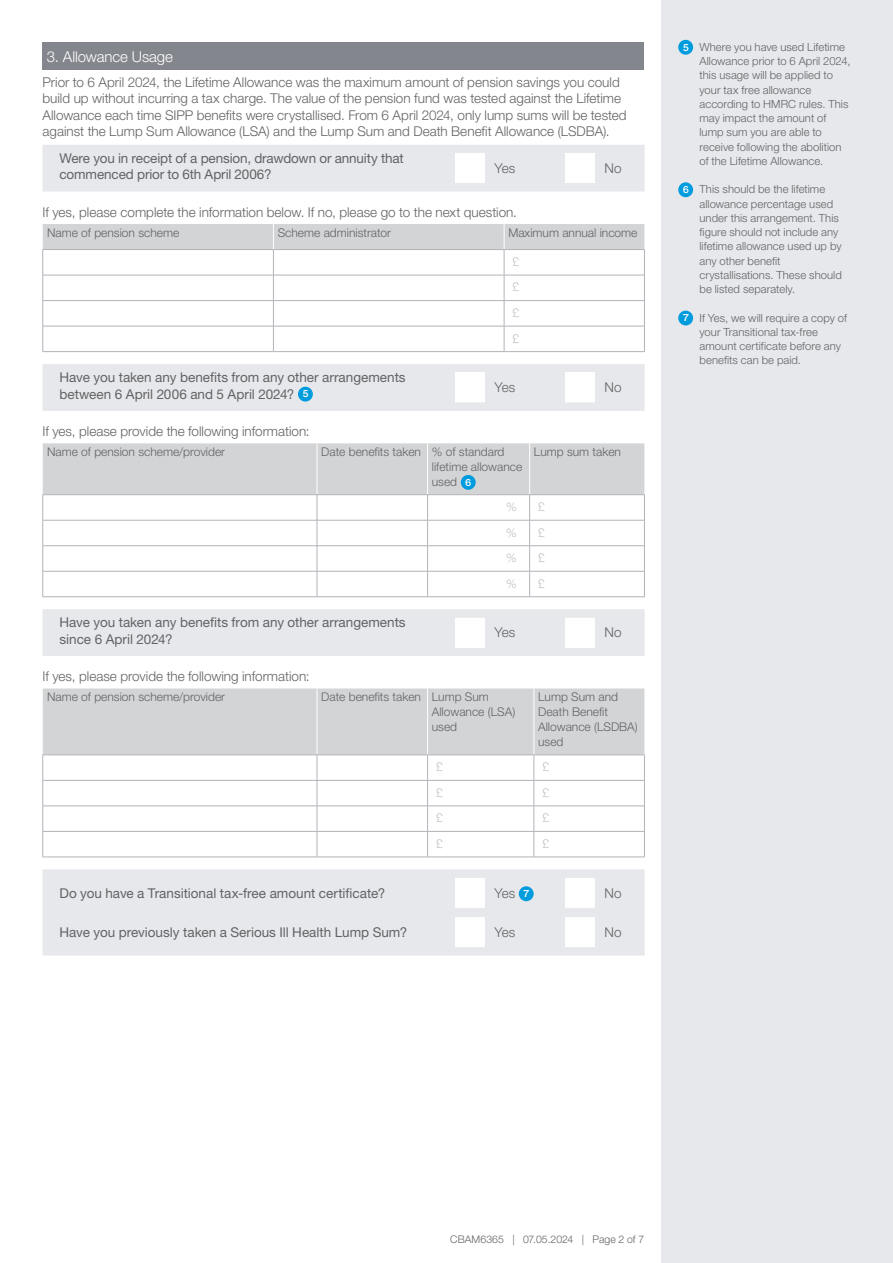
<style>
.page{position:relative;width:893px;height:1263px;background:#fff}
.page>*{position:absolute;margin:0;border:0;box-sizing:border-box;transform-origin:0 0}
.Section_head_white{font:300 15px "Helvetica Neue LT Pro";letter-spacing:-.005em;color:#fff}
.Body_text__2_after{font:300 13.5px/16.5px "Helvetica Neue LT Pro";color:#636366}
.Bodytext{font:13.5px/16.5px "Helvetica Neue LT Pro";color:#636366}
.Bodytext-2{font:300 13.5px "Helvetica Neue LT Pro";color:#636366}
.Table_text_8_10{font:300 12px/15px "Helvetica Neue LT Pro";color:#636366}
.box{font:300 12px "Helvetica Neue LT Pro";color:#bcbdc0}
.Notes_grey{font:300 11.25px/14.2px "Helvetica Neue LT Pro";letter-spacing:.005em;color:#636366}
.t1{font:300 10.5px "Helvetica Neue LT Pro";letter-spacing:.005em;color:#636366}
.Note_numbers_in_blue_box{font:500 9.75px "Helvetica Now Text";color:#fff}
</style>
<div class="page">
<div style="left:661px;top:0;width:232px;height:1263px;background:#e7e8eb"></div>
<div style="left:678px;top:40px;width:15px;height:15px;background:#009cdd;border-radius:50%"></div>
<div style="left:678px;top:182px;width:15px;height:15px;background:#009cdd;border-radius:50%"></div>
<div style="left:678px;top:311px;width:15px;height:14px;background:#009cdd;border-radius:50%"></div>
<div style="left:43px;top:43px;width:601px;height:27px;background:#83868c"></div>
<div style="left:43px;top:145px;width:602px;height:47px;background:#e7e8eb"></div>
<div style="left:455px;top:153px;width:30px;height:30px;background:#fff"></div>
<div style="left:565px;top:153px;width:30px;height:30px;background:#fff"></div>
<svg style="left:42px;top:224px;width:603px;height:128px"></svg>
<hr style="left:504px;top:351px;width:141px;height:1px;background:#b1b3b8">
<div style="left:43px;top:364px;width:602px;height:47px;background:#e7e8eb"></div>
<div style="left:455px;top:373px;width:30px;height:29px;background:#fff"></div>
<div style="left:565px;top:373px;width:30px;height:29px;background:#fff"></div>
<div style="left:298px;top:387px;width:15px;height:15px;background:#009cdd;border-radius:50%"></div>
<hr style="left:43px;top:596px;width:274px;height:1px;background:#b1b3b8">
<hr style="left:317px;top:596px;width:111px;height:1px;background:#b1b3b8">
<hr style="left:428px;top:596px;width:102px;height:1px;background:#b1b3b8">
<svg style="left:42px;top:443px;width:603px;height:153px"></svg>
<hr style="left:530px;top:596px;width:115px;height:1px;background:#b1b3b8">
<div style="left:461px;top:475px;width:15px;height:15px;background:#009cdd;border-radius:50%"></div>
<div style="left:43px;top:609px;width:602px;height:47px;background:#e7e8eb"></div>
<div style="left:455px;top:618px;width:30px;height:29px;background:#fff"></div>
<div style="left:565px;top:618px;width:30px;height:29px;background:#fff"></div>
<hr style="left:43px;top:857px;width:274px;height:1px;background:#b1b3b8">
<hr style="left:317px;top:857px;width:111px;height:1px;background:#b1b3b8">
<svg style="left:42px;top:688px;width:603px;height:169px"></svg>
<hr style="left:428px;top:857px;width:106px;height:1px;background:#b1b3b8">
<hr style="left:534px;top:857px;width:111px;height:1px;background:#b1b3b8">
<div style="left:43px;top:869px;width:602px;height:86px;background:#e7e8eb"></div>
<svg style="left:455px;top:878px;width:30px;height:69px"></svg>
<svg style="left:565px;top:878px;width:30px;height:69px"></svg>
<div style="left:519px;top:886px;width:15px;height:15px;background:#009cdd;border-radius:50%"></div>
<p class="Section_head_white" style="left:47px;top:47px;width:128px">3. Allowance Usage</p>
<p class="Body_text__2_after" style="left:43px;top:73px;width:586px">Prior to 6 April 2024, the Lifetime Allowance was the maximum amount of pension savings you could build up without incurring a tax charge. The value of the pension fund was tested against the Lifetime Allowance each time SIPP benefits were crystallised. From 6 April 2024, only lump sums will be tested against the Lump Sum Allowance (LSA) and the Lump Sum and Death Benefit Allowance (LSDBA).</p>
<p class="Bodytext" style="left:59px;top:150px;width:346px">Were you in receipt of a pension, drawdown or annuity that commenced prior to 6th April 2006?</p>
<p class="Bodytext-2" style="left:495px;top:160px;width:22px">Yes</p>
<p class="Bodytext-2" style="left:604px;top:160px;width:19px">No</p>
<p class="Bodytext-2" style="left:43px;top:203px;width:476px">If yes, please complete the information below. If no, please go to the next question.</p>
<p class="Table_text_8_10" style="left:47px;top:225px;width:134px">Name of pension scheme</p>
<p class="Table_text_8_10" style="left:278px;top:225px;width:115px">Scheme administrator</p>
<p class="Table_text_8_10" style="left:508px;top:225px;width:131px">Maximum annual income</p>
<p class="box" style="left:513px;top:254px;width:8px">£</p>
<p class="box" style="left:513px;top:280px;width:8px">£</p>
<p class="box" style="left:513px;top:305px;width:8px">£</p>
<p class="box" style="left:513px;top:331px;width:8px">£</p>
<p class="Bodytext" style="left:59px;top:369px;width:348px">Have you taken any benefits from any other arrangements between 6 April 2006 and 5 April 2024?</p>
<p class="Bodytext-2" style="left:495px;top:379px;width:22px">Yes</p>
<p class="Bodytext-2" style="left:604px;top:379px;width:19px">No</p>
<p class="Note_numbers_in_blue_box" style="left:302px;top:387px;width:8px">5</p>
<p class="Bodytext-2" style="left:43px;top:423px;width:269px">If yes, please provide the following information:</p>
<p class="Table_text_8_10" style="left:47px;top:444px;width:180px">Name of pension scheme/provider</p>
<p class="Table_text_8_10" style="left:321px;top:444px;width:101px">Date benefits taken</p>
<p class="Table_text_8_10" style="left:432px;top:444px;width:92px">% of standard lifetime allowance used</p>
<p class="Note_numbers_in_blue_box" style="left:465px;top:476px;width:8px">6</p>
<p class="Table_text_8_10" style="left:534px;top:444px;width:89px">Lump sum taken</p>
<p class="box" style="left:506px;top:499px;width:12px">%</p>
<p class="box" style="left:538px;top:499px;width:8px">£</p>
<p class="box" style="left:506px;top:525px;width:12px">%</p>
<p class="box" style="left:538px;top:525px;width:8px">£</p>
<p class="box" style="left:506px;top:550px;width:12px">%</p>
<p class="box" style="left:538px;top:550px;width:8px">£</p>
<p class="box" style="left:506px;top:576px;width:12px">%</p>
<p class="box" style="left:538px;top:576px;width:8px">£</p>
<p class="Bodytext" style="left:59px;top:614px;width:348px">Have you taken any benefits from any other arrangements since 6 April 2024?</p>
<p class="Bodytext-2" style="left:495px;top:624px;width:22px">Yes</p>
<p class="Bodytext-2" style="left:604px;top:624px;width:19px">No</p>
<p class="Bodytext-2" style="left:43px;top:668px;width:269px">If yes, please provide the following information:</p>
<p class="Table_text_8_10" style="left:47px;top:689px;width:180px">Name of pension scheme/provider</p>
<p class="Table_text_8_10" style="left:321px;top:689px;width:101px">Date benefits taken</p>
<p class="Table_text_8_10" style="left:432px;top:689px;width:85px">Lump Sum<br>Allowance (LSA) used</p>
<p class="Table_text_8_10" style="left:538px;top:689px;width:101px">Lump Sum and<br>Death Benefit<br>Allowance (LSDBA) used</p>
<p class="box" style="left:436px;top:760px;width:8px">£</p>
<p class="box" style="left:542px;top:760px;width:8px">£</p>
<p class="box" style="left:436px;top:785px;width:8px">£</p>
<p class="box" style="left:542px;top:785px;width:8px">£</p>
<p class="box" style="left:436px;top:811px;width:8px">£</p>
<p class="box" style="left:542px;top:811px;width:8px">£</p>
<p class="box" style="left:436px;top:836px;width:8px">£</p>
<p class="box" style="left:542px;top:836px;width:8px">£</p>
<p class="Bodytext" style="left:59px;top:884px;width:327px">Do you have a Transitional tax-free amount certificate?</p>
<p class="Bodytext-2" style="left:495px;top:884px;width:22px">Yes</p>
<p class="Note_numbers_in_blue_box" style="left:523px;top:887px;width:8px">7</p>
<p class="Bodytext-2" style="left:604px;top:884px;width:19px">No</p>
<p class="Bodytext" style="left:59px;top:924px;width:349px">Have you previously taken a Serious Ill Health Lump Sum?</p>
<p class="Bodytext-2" style="left:495px;top:924px;width:22px">Yes</p>
<p class="Bodytext-2" style="left:604px;top:924px;width:19px">No</p>
<p class="Note_numbers_in_blue_box" style="left:683px;top:41px;width:8px">5</p>
<p class="Notes_grey" style="left:699px;top:39px;width:152px">Where you have used Lifetime<br>Allowance prior to 6 April 2024, this usage will be applied to your tax free allowance according to HMRC rules. This may impact the amount of lump sum you are able to receive following the abolition of the Lifetime Allowance.</p>
<p class="Note_numbers_in_blue_box" style="left:683px;top:183px;width:8px">6</p>
<p class="Notes_grey" style="left:699px;top:182px;width:144px">This should be the lifetime allowance percentage used under this arrangement. This figure should not include any lifetime allowance used up by any other benefit crystallisations. These should be listed separately.</p>
<p class="Note_numbers_in_blue_box" style="left:683px;top:311px;width:8px">7</p>
<p class="Notes_grey" style="left:699px;top:310px;width:149px">If Yes, we will require a copy of your Transitional tax-free amount certificate before any benefits can be paid.</p>
<p class="t1" style="left:450px;top:1233px;width:195px">CBAM6365 | 07.05.2024 | Page 2 of 7</p>
</div>
